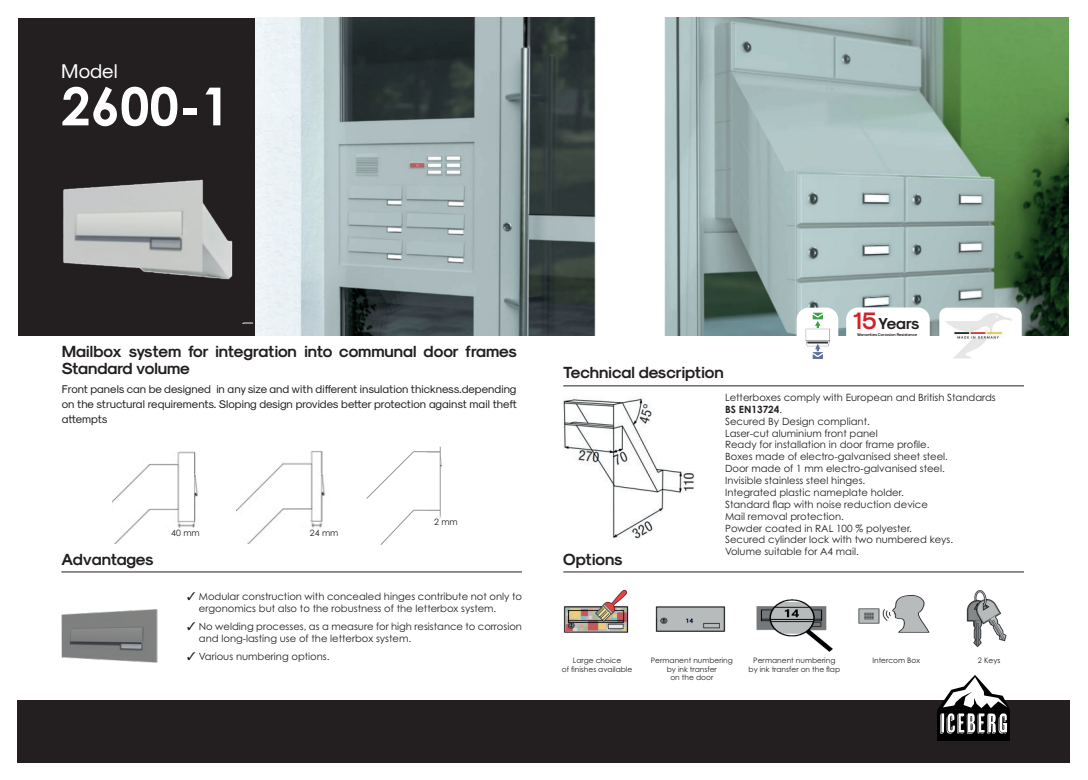
<style>
.page{position:relative;width:1088px;height:780px;background:#fff}
.page>*{position:absolute;margin:0;border:0;box-sizing:border-box;transform-origin:0 0}
.t1{font:700 52.5px "Century Gothic Pro";color:#fff}
.t2{font:20px "Sk Modernist Regular";color:#fff}
.t3{font:16.25px/17.5px "Sk Modernist Bold";color:#231f20}
.t4{font:16.25px "Sk Modernist Bold";letter-spacing:-.02em;color:#231f20}
.t5{font:16px "Sk Modernist Bold";letter-spacing:-.025em;color:#231f20}
.t6{font:11.25px/15px "Sk Modernist Regular";letter-spacing:-.01em;color:#231f20;text-align:justify}
.t7{font:10px/11.9px "Century Gothic Pro";color:#231f20}
.t8{font:8.75px "Century Gothic Pro";color:#231f20}
.t9{font:7.5px/8.8px "Century Gothic Pro";color:#231f20;text-align:center}
.t10{font:4px "Sk Modernist Bold";letter-spacing:-.01em;color:#231f20}
.s1{font-size:24px;color:#d1232a}
.s2{font-weight:700}
</style>
<div class="page">
<div style="left:18px;top:700px;width:1052px;height:62px;background:#231f20"></div>
<div style="left:18px;top:18px;width:239px;height:317px;background:#231f20"></div>
<div style="left:937px;top:709px;width:73px;height:31px;background:#000"></div>
<svg style="left:937px;top:675px;width:73px;height:58px"></svg>
<img style="left:255px;top:18px;width:814px;height:317px">
<hr style="left:61px;top:571px;width:461px;height:1px;background:#231f20">
<img style="left:939px;top:307px;width:83px;height:52px">
<hr style="left:563px;top:571px;width:461px;height:1px;background:#231f20">
<hr style="left:563px;top:385px;width:461px;height:1px;background:#231f20">
<img style="left:563px;top:589px;width:66px;height:44px">
<img style="left:655px;top:606px;width:71px;height:26px">
<img style="left:756px;top:599px;width:76px;height:52px">
<img style="left:858px;top:596px;width:71px;height:36px">
<img style="left:966px;top:590px;width:41px;height:58px">
<img style="left:63px;top:179px;width:189px;height:144px">
<img style="left:563px;top:398px;width:132px;height:141px">
<img style="left:61px;top:609px;width:97px;height:54px">
<div style="left:846px;top:307px;width:84px;height:48px;background:#fff;border-radius:12px"></div>
<img style="left:796px;top:307px;width:42px;height:52px">
<img style="left:439px;top:446px;width:3px;height:72px">
<img style="left:113px;top:451px;width:85px;height:92px">
<img style="left:237px;top:451px;width:88px;height:92px">
<div style="left:164px;top:527px;width:31px;height:12px;background:#fff"></div>
<div style="left:171px;top:529px;width:38px;height:14px;background:#fff"></div>
<div style="left:299px;top:528px;width:31px;height:11px;background:#fff"></div>
<div style="left:310px;top:529px;width:37px;height:14px;background:#fff"></div>
<svg style="left:366px;top:451px;width:74px;height:48px"></svg>
<svg style="left:380px;top:509px;width:60px;height:36px"></svg>
<h2 class="t2" style="left:61px;top:60px;width:58px">Model</h2>
<h1 class="t1" style="left:61px;top:74px;width:171px">2600-1</h1>
<h3 class="t3" style="left:62px;top:342px;width:456px">Mailbox system for integration into communal door frames<br>Standard volume</h3>
<p class="t6" style="left:62px;top:381px;width:456px">Front panels can be designed in any size and with different insulation thickness.depending on the structural requirements. Sloping design provides better protection against mail theft attempts</p>
<h3 class="t4" style="left:61px;top:549px;width:94px">Advantages</h3>
<p class="t8" style="left:171px;top:527px;width:30px">40 mm</p>
<p class="t8" style="left:310px;top:527px;width:30px">24 mm</p>
<p class="t8" style="left:434px;top:516px;width:25px">2 mm</p>
<p class="t7" style="left:199px;top:589px;width:325px;line-height:12.5px;text-indent:-12px">✓ Modular construction with concealed hinges contribute not only to ergonomics but also to the robustness of the letterbox system.</p>
<p class="t7" style="left:199px;top:619px;width:325px;line-height:12.5px;text-indent:-12px">✓ No welding processes, as a measure for high resistance to corrosion and long-lasting use of the letterbox system.</p>
<p class="t7" style="left:187px;top:650px;width:144px">✓ Various numbering options.</p>
<h3 class="t3" style="left:563px;top:363px;width:162px">Technical description</h3>
<h3 class="t5" style="left:853px;top:314px;width:68px"><span class="s1">15</span>Years</h3>
<p class="t10" style="left:857px;top:333px;width:62px">Warranties Corrosion Resistance</p>
<h3 class="t3" style="left:563px;top:549px;width:61px">Options</h3>
<p class="t7" style="left:725px;top:391px;width:272px">Letterboxes comply with European and British Standards <span class="s2">BS EN13724</span>.<br>Secured By Design compliant.<br>Laser-cut aluminium front panel<br>Ready for installation in door frame profile.<br>Boxes made of electro-galvanised sheet steel.<br>Door made of 1 mm electro-galvanised steel.<br>Invisible stainless steel hinges.<br>Integrated plastic nameplate holder.<br>Standard flap with noise reduction device<br>Mail removal protection.<br>Powder coated in RAL 100 % polyester.<br>Secured cylinder lock with two numbered keys.<br>Volume suitable for A4 mail.</p>
<p class="t9" style="left:562px;top:655px;width:72px">Large choice<br>of finishes available</p>
<p class="t9" style="left:651px;top:655px;width:84px">Permanent numbering by ink transfer<br>on the door</p>
<p class="t9" style="left:748px;top:655px;width:93px">Permanent numbering by ink transfer on the flap</p>
<p class="t9" style="left:872px;top:655px;width:49px">Intercom Box</p>
<p class="t9" style="left:978px;top:655px;width:24px">2 Keys</p>
</div>
